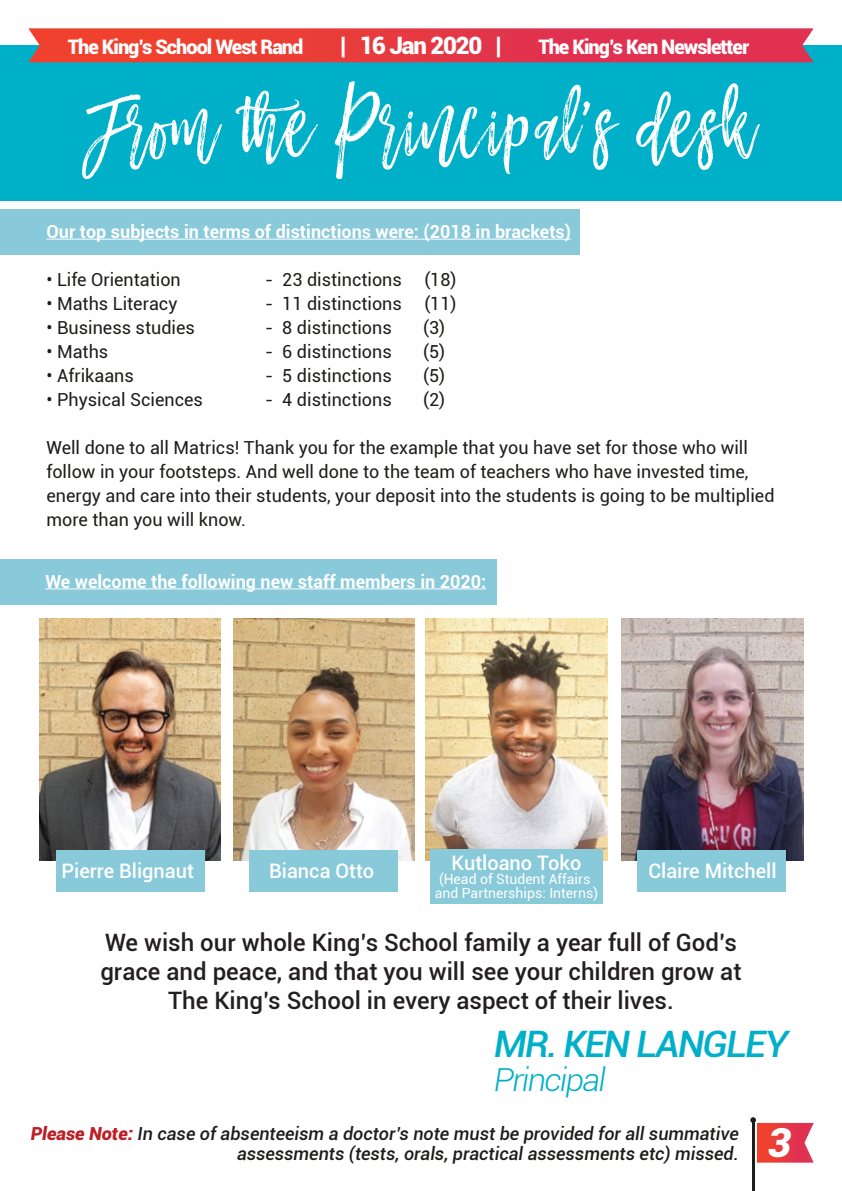
<style>
.page{position:relative;width:842px;height:1191px;background:#fff}
.page>*{position:absolute;margin:0;border:0;box-sizing:border-box;transform-origin:0 0}
.t1{font:100px "Mustache Brush Script";color:#fff}
.t2{font:italic 900 40px "Roboto";color:#fff}
.t3{font:italic 500 36.4px "Roboto";letter-spacing:-.05em;color:#00afc8;scale:1.04 1}
.t4{font:italic 300 31.6px "Roboto";letter-spacing:-.05em;color:#00afc8;scale:1.04 1}
.t5{font:500 24px/28.8px "Roboto";color:#231f20;text-align:center}
.t6{font:900 24px "Roboto";letter-spacing:-.05em;color:#fff}
.t7{font:500 20px "Roboto";color:#fff}
.t8{font:900 20px "Roboto";letter-spacing:-.05em;color:#fff}
.t9{font:18px/24px "Roboto";color:#1d1d1b}
.t10{font:italic 500 18px/19.6px "Roboto";color:#1d1d1b;text-align:right}
.t11{font:700 18px "Roboto";color:#fff}
.t12{font:14px/14px "Roboto";color:#fff;text-align:center}
.s1{font-weight:900;color:#bc2026}
</style>
<div class="page">
<img style="left:40px;top:618px;width:181px;height:242px">
<img style="left:233px;top:618px;width:182px;height:242px">
<img style="left:622px;top:618px;width:181px;height:242px">
<img style="left:426px;top:618px;width:181px;height:242px">
<div style="left:56px;top:850px;width:148px;height:41px;background:#88c9da"></div>
<div style="left:250px;top:850px;width:148px;height:41px;background:#88c9da"></div>
<div style="left:430px;top:849px;width:173px;height:55px;background:#88c9da"></div>
<div style="left:637px;top:850px;width:149px;height:41px;background:#88c9da"></div>
<div style="left:1px;top:209px;width:579px;height:46px;background:#88c9da"></div>
<div style="left:0;top:559px;width:497px;height:45px;background:#88c9da"></div>
<div style="left:0;top:45px;width:842px;height:156px;background:#00afc8"></div>
<svg style="left:28px;top:28px;width:786px;height:34px;background:#e43c45"></svg>
<hr style="left:752px;top:1120px;width:2px;height:71px;background:#1d1d1b">
<svg style="left:750px;top:1117px;width:64px;height:45px"></svg>
<hr style="left:46px;top:239px;width:525px;height:1px;background:#fff">
<hr style="left:45px;top:588px;width:441px;height:1px;background:#fff">
<p class="t8" style="left:68px;top:32px;width:237px">The King’s School West Rand</p>
<h3 class="t6" style="left:340px;top:28px;width:163px">| 16 Jan 2020 |</h3>
<p class="t8" style="left:538px;top:32px;width:212px">The King’s Ken Newsletter</p>
<h1 class="t1" style="left:84px;top:76px;width:673px">From the Principal’s desk</h1>
<p class="t11" style="left:46px;top:219px;width:526px">Our top subjects in terms of distinctions were: (2018 in brackets)</p>
<p class="t9" style="left:46px;top:267px;width:136px">• Life Orientation</p>
<p class="t9" style="left:265px;top:267px;width:193px">- 23 distinctions (18)</p>
<p class="t9" style="left:46px;top:291px;width:132px">• Maths Literacy</p>
<p class="t9" style="left:265px;top:291px;width:193px">- 11 distinctions (11)</p>
<p class="t9" style="left:46px;top:315px;width:150px">• Business studies</p>
<p class="t9" style="left:265px;top:315px;width:128px">- 8 distinctions</p>
<p class="t9" style="left:423px;top:315px;width:24px">(3)</p>
<p class="t9" style="left:46px;top:339px;width:63px">• Maths</p>
<p class="t9" style="left:265px;top:339px;width:128px">- 6 distinctions</p>
<p class="t9" style="left:423px;top:339px;width:24px">(5)</p>
<p class="t9" style="left:46px;top:363px;width:89px">• Afrikaans</p>
<p class="t9" style="left:265px;top:363px;width:128px">- 5 distinctions</p>
<p class="t9" style="left:423px;top:363px;width:24px">(5)</p>
<p class="t9" style="left:46px;top:387px;width:158px">• Physical Sciences</p>
<p class="t9" style="left:265px;top:387px;width:128px">- 4 distinctions</p>
<p class="t9" style="left:423px;top:387px;width:24px">(2)</p>
<p class="t9" style="left:46px;top:435px;width:730px">Well done to all Matrics! Thank you for the example that you have set for those who will follow in your footsteps. And well done to the team of teachers who have invested time, energy and care into their students, your deposit into the students is going to be multiplied more than you will know.</p>
<p class="t11" style="left:45px;top:568px;width:442px">We welcome the following new staff members in 2020:</p>
<p class="t7" style="left:61px;top:856px;width:134px">Pierre Blignaut</p>
<p class="t7" style="left:269px;top:856px;width:107px">Bianca Otto</p>
<p class="t7" style="left:451px;top:849px;width:131px">Kutloano Toko</p>
<p class="t12" style="left:435px;top:871px;width:165px">(Head of Student Affairs and Partnerships: Interns)</p>
<p class="t7" style="left:648px;top:856px;width:130px">Claire Mitchell</p>
<h3 class="t5" style="left:100px;top:927px;width:643px">We wish our whole King’s School family a year full of God’s grace and peace, and that you will see your children grow at<br>The King’s School in every aspect of their lives.</h3>
<h3 class="t3" style="left:494px;top:1018px;width:285px">MR. KEN LANGLEY</h3>
<h3 class="t4" style="left:494px;top:1057px;width:110px">Principal</h3>
<p class="t10" style="left:31px;top:1123px;width:710px"><span class="s1">Please Note:</span> In case of absenteeism a doctor’s note must be provided for all summative assessments (tests, orals, practical assessments etc) missed.</p>
<h2 class="t2" style="left:768px;top:1114px;width:25px">3</h2>
</div>
